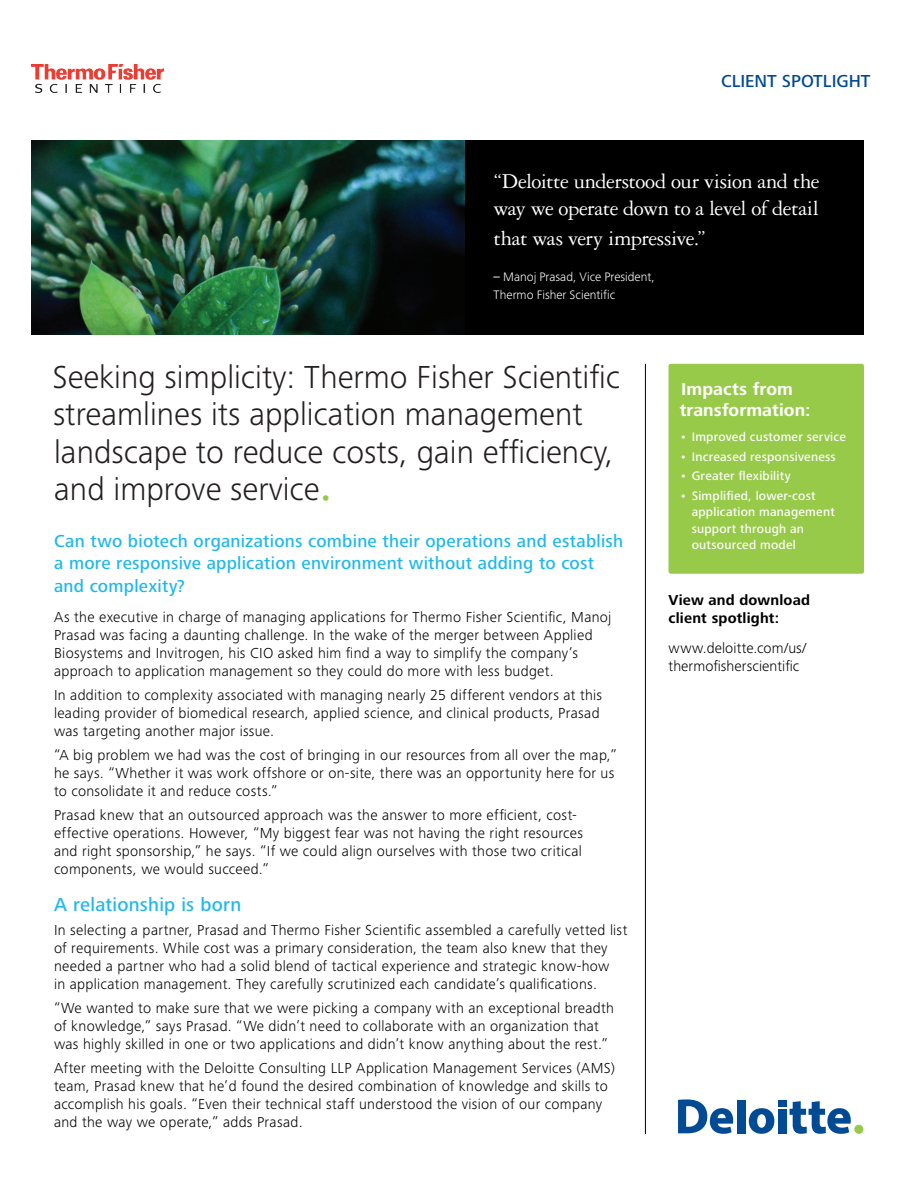
<style>
.page{position:relative;width:918px;height:1188px;background:#fff}
.page>*{position:absolute;margin:0;border:0;box-sizing:border-box;transform-origin:0 0}
.t1{font:300 33px/37.5px "Frutiger Next Pro";color:#231f20}
.t2{font:22.5px/27px "Garamond 3 LT Std";letter-spacing:-.025em;color:#fff}
.t3{font:500 19.5px "Frutiger Next Pro";letter-spacing:.015em;color:#1db8eb}
.t4{font:500 18px/22.5px "Frutiger Next Pro";letter-spacing:.015em;color:#1db8eb}
.t5{font:700 18px/21px "Frutiger Next Pro";letter-spacing:.005em;color:#fff}
.t6{font:500 18px "Frutiger Next Pro";color:#014990}
.t7{font:300 15px/18px "Frutiger Next Pro";letter-spacing:.02em;color:#000}
.t8{font:700 15px/18px "Frutiger Next Pro";letter-spacing:.015em;color:#000}
.t9{font:500 12.75px/16.5px "Frutiger Next Pro";letter-spacing:.02em;color:#fff}
.t10{font:300 12.75px/18px "Frutiger Next Pro";color:#fff}
.s1{font-weight:500}
</style>
<div class="page">
<div style="left:737px;top:1100px;width:8px;height:33px;background:#014a94"></div>
<svg style="left:749px;top:1108px;width:25px;height:26px"></svg>
<div style="left:778px;top:1109px;width:8px;height:24px;background:#014a94"></div>
<div style="left:778px;top:1100px;width:8px;height:6px;background:#014a94"></div>
<svg style="left:790px;top:1101px;width:61px;height:33px"></svg>
<div style="left:854px;top:1125px;width:9px;height:9px;background:#97ca49;border-radius:50%"></div>
<svg style="left:678px;top:1099px;width:55px;height:35px"></svg>
<div style="left:463px;top:140px;width:401px;height:194px;background:#000"></div>
<div style="left:669px;top:364px;width:195px;height:210px;background:#97ca49;border-radius:2px"></div>
<img style="left:31px;top:140px;width:434px;height:194px">
<img style="left:31px;top:65px;width:132px;height:28px">
<hr style="left:645px;top:364px;width:1px;height:770px;background:#000">
<p class="t6" style="left:721px;top:70px;width:151px">CLIENT SPOTLIGHT</p>
<h2 class="t2" style="left:494px;top:168px;width:328px">“Deloitte understood our vision and the way we operate down to a level of detail</h2>
<h2 class="t2" style="left:494px;top:225px;width:214px">that was very impressive.”</h2>
<p class="t10" style="left:494px;top:268px;width:163px"><span class="s1">–</span> Manoj Prasad, Vice President,<br>Thermo Fisher Scientific</p>
<h1 class="t1" style="left:52px;top:358px;width:569px">Seeking simplicity: Thermo Fisher Scientific streamlines its application management landscape to reduce costs, gain efficiency, and improve service<sub>•</sub></h1>
<p class="t4" style="left:54px;top:530px;width:571px">Can two biotech organizations combine their operations and establish a more responsive application environment without adding to cost and complexity?</p>
<p class="t7" style="left:54px;top:608px;width:559px">As the executive in charge of managing applications for Thermo Fisher Scientific, Manoj Prasad was facing a daunting challenge. In the wake of the merger between Applied Biosystems and Invitrogen, his CIO asked him find a way to simplify the company’s approach to application management so they could do more with less budget.</p>
<p class="t7" style="left:54px;top:686px;width:550px">In addition to complexity associated with managing nearly 25 different vendors at this leading provider of biomedical research, applied science, and clinical products, Prasad was targeting another major issue.</p>
<p class="t7" style="left:54px;top:746px;width:564px">“A big problem we had was the cost of bringing in our resources from all over the map,” he says. “Whether it was work offshore or on-site, there was an opportunity here for us to consolidate it and reduce costs.”</p>
<p class="t7" style="left:54px;top:806px;width:531px">Prasad knew that an outsourced approach was the answer to more efficient, cost&shy;effective operations. However, “My biggest fear was not having the right resources and right sponsorship,” he says. “If we could align ourselves with those two critical components, we would succeed.”</p>
<h3 class="t3" style="left:54px;top:894px;width:189px">A relationship is born</h3>
<p class="t7" style="left:54px;top:921px;width:575px">In selecting a partner, Prasad and Thermo Fisher Scientific assembled a carefully vetted list of requirements. While cost was a primary consideration, the team also knew that they needed a partner who had a solid blend of tactical experience and strategic know-how<br>in application management. They carefully scrutinized each candidate’s qualifications.</p>
<p class="t7" style="left:54px;top:999px;width:562px">“We wanted to make sure that we were picking a company with an exceptional breadth of knowledge,” says Prasad. “We didn’t need to collaborate with an organization that was highly skilled in one or two applications and didn’t know anything about the rest.”</p>
<p class="t7" style="left:54px;top:1059px;width:563px">After meeting with the Deloitte Consulting LLP Application Management Services (AMS) team, Prasad knew that he’d found the desired combination of knowledge and skills to accomplish his goals. “Even their technical staff understood the vision of our company and the way we operate,” adds Prasad.</p>
<p class="t5" style="left:680px;top:378px;width:132px">Impacts from transformation:</p>
<p class="t9" style="left:680px;top:429px;width:168px">• Improved customer service</p>
<p class="t9" style="left:680px;top:448px;width:158px">• Increased responsiveness</p>
<p class="t9" style="left:680px;top:468px;width:113px">• Greater flexibility</p>
<p class="t9" style="left:692px;top:487px;width:145px;text-indent:-12px">• Simplified, lower-cost application management support through an outsourced model</p>
<p class="t8" style="left:669px;top:591px;width:143px">View and download client spotlight:</p>
<p class="t7" style="left:669px;top:639px;width:140px">www.deloitte.com/us/ thermofisherscientific</p>
</div>
